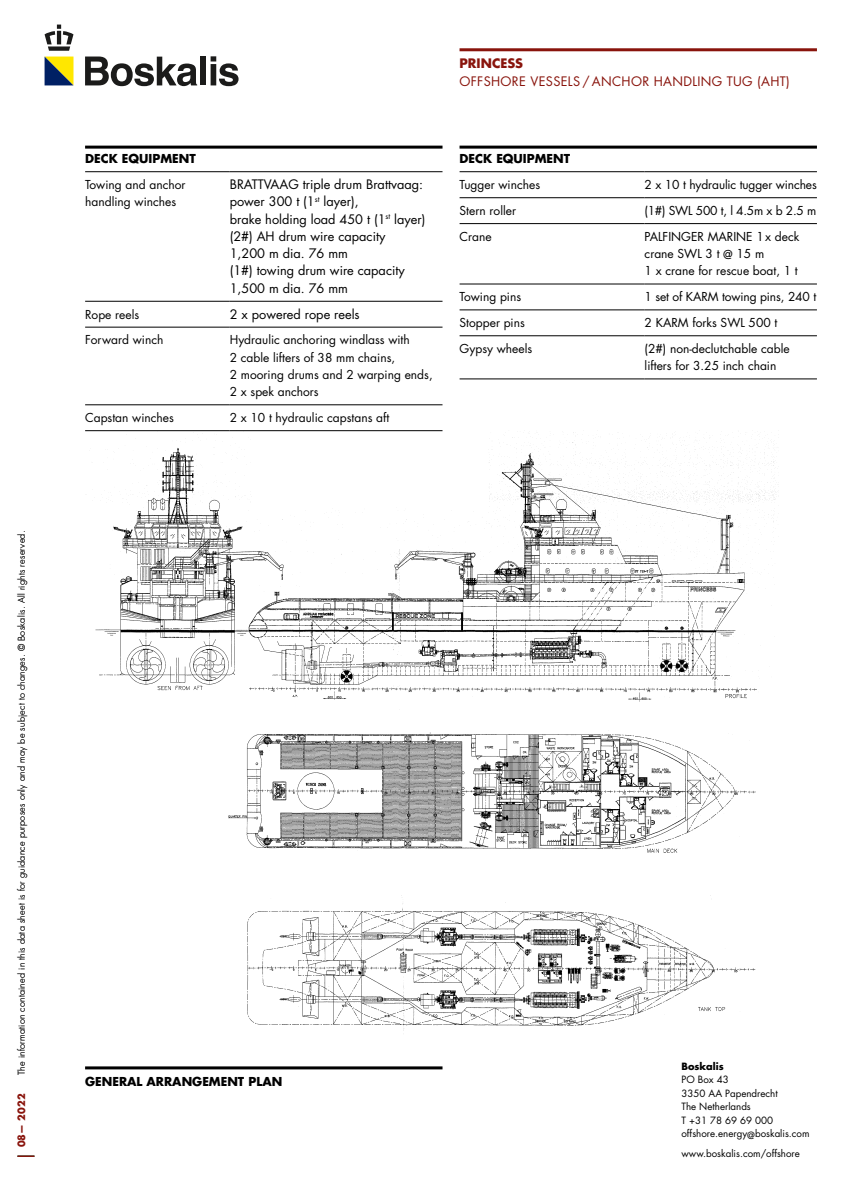
<style>
.page{position:relative;width:851px;height:1191px;background:#fff}
.page>*{position:absolute;margin:0;border:0;box-sizing:border-box;transform-origin:0 0}
._000_BOS_Body{font:12.75px/17.2px "Futura Std";color:#000}
._000_JEC_Subheading{font:12.75px "Futura Std";letter-spacing:.025em;color:#89140c}
._000_JEC_Subheading-2{font:700 12.75px "Futura Std";color:#89140c}
._000_BOS_Body-2{font:12px/17.2px "Futura Std";color:#000}
._000_BOS_Body_Subhea{font:700 12px "Futura Std";color:#000}
._000_JEC_Heading_3{font:700 12px "Futura Std";color:#000}
.t1{font:9.75px/13.5px "Futura Std";color:#000}
.t2{font:700 9.75px "Futura Std";color:#000}
._000_BOS_Code{font:700 9.75px "Futura Std";letter-spacing:.01em;color:#89140c}
.t3{font:300 9px "Futura Std";letter-spacing:.025em;color:#000}
</style>
<div class="page">
<svg style="left:45px;top:57px;width:28px;height:28px"></svg>
<svg style="left:85px;top:57px;width:112px;height:29px"></svg>
<div style="left:200px;top:57px;width:6px;height:28px;background:#1b1b1a"></div>
<svg style="left:210px;top:56px;width:28px;height:30px"></svg>
<svg style="left:45px;top:25px;width:28px;height:26px"></svg>
<svg style="left:17px;top:1155px;width:17px;height:2px"></svg>
<hr style="left:85px;top:1066px;width:357px;height:3px;background:#000">
<hr style="left:459px;top:48px;width:357px;height:3px;background:#89140c">
<hr style="left:85px;top:146px;width:357px;height:3px;background:#000">
<hr style="left:230px;top:404px;width:212px;height:1px;background:#000">
<hr style="left:85px;top:430px;width:145px;height:1px;background:#000">
<hr style="left:230px;top:430px;width:212px;height:1px;background:#000">
<hr style="left:85px;top:404px;width:145px;height:1px;background:#000">
<hr style="left:85px;top:171px;width:145px;height:1px;background:#000">
<hr style="left:230px;top:171px;width:212px;height:1px;background:#000">
<hr style="left:85px;top:301px;width:145px;height:1px;background:#000">
<hr style="left:230px;top:301px;width:212px;height:1px;background:#000">
<hr style="left:85px;top:327px;width:145px;height:1px;background:#000">
<hr style="left:230px;top:327px;width:212px;height:1px;background:#000">
<hr style="left:459px;top:146px;width:357px;height:3px;background:#000">
<hr style="left:459px;top:171px;width:185px;height:1px;background:#000">
<hr style="left:644px;top:171px;width:172px;height:1px;background:#000">
<hr style="left:459px;top:197px;width:185px;height:1px;background:#000">
<hr style="left:644px;top:197px;width:172px;height:1px;background:#000">
<hr style="left:459px;top:223px;width:185px;height:1px;background:#000">
<hr style="left:644px;top:223px;width:172px;height:1px;background:#000">
<hr style="left:459px;top:284px;width:185px;height:1px;background:#000">
<hr style="left:644px;top:284px;width:172px;height:1px;background:#000">
<hr style="left:459px;top:310px;width:185px;height:1px;background:#000">
<hr style="left:644px;top:310px;width:172px;height:1px;background:#000">
<hr style="left:459px;top:335px;width:185px;height:1px;background:#000">
<hr style="left:644px;top:335px;width:172px;height:1px;background:#000">
<hr style="left:459px;top:379px;width:185px;height:1px;background:#000">
<hr style="left:644px;top:379px;width:172px;height:1px;background:#000">
<img style="left:85px;top:431px;width:691px;height:600px">
<p class="t3" style="left:16px;top:1074px;width:546px;rotate:-90deg">The information contained in this data sheet is for guidance purposes only and may be subject to changes. © Boskalis. All rights reserved.</p>
<p class="_000_BOS_Code" style="left:15px;top:1147px;width:55px;rotate:-90deg">08— 2022</p>
<p class="_000_BOS_Body_Subhea" style="left:85px;top:151px;width:112px">DECK EQUIPMENT</p>
<p class="_000_BOS_Body-2" style="left:85px;top:176px;width:102px">Towing and anchor handling winches</p>
<p class="_000_BOS_Body" style="left:230px;top:176px;width:195px">BRATTVAAG triple drum Brattvaag: power 300 t (1<sup>st</sup> layer),</p>
<p class="_000_BOS_Body" style="left:230px;top:210px;width:197px">brake holding load 450 t (1<sup>st</sup> layer) (2#) AH drum wire capacity</p>
<p class="_000_BOS_Body" style="left:230px;top:245px;width:176px">1,200 m dia. 76 mm<br>(1#) towing drum wire capacity</p>
<p class="_000_BOS_Body" style="left:230px;top:279px;width:120px">1,500 m dia. 76 mm</p>
<p class="_000_BOS_Body-2" style="left:85px;top:305px;width:56px">Rope reels</p>
<p class="_000_BOS_Body" style="left:230px;top:305px;width:131px">2 x powered rope reels</p>
<p class="_000_BOS_Body-2" style="left:85px;top:331px;width:80px">Forward winch</p>
<p class="_000_BOS_Body-2" style="left:230px;top:331px;width:204px">Hydraulic anchoring windlass with<br>2 cable lifters of 38 mm chains,<br>2 mooring drums and 2 warping ends,</p>
<p class="_000_BOS_Body-2" style="left:230px;top:383px;width:90px">2 x spek anchors</p>
<p class="_000_BOS_Body-2" style="left:85px;top:409px;width:90px">Capstan winches</p>
<p class="_000_BOS_Body-2" style="left:230px;top:409px;width:161px">2 x 10 t hydraulic capstans aft</p>
<p class="_000_JEC_Subheading-2" style="left:459px;top:55px;width:65px">PRINCESS</p>
<p class="_000_JEC_Subheading" style="left:459px;top:73px;width:332px">OFFSHORE VESSELS / ANCHOR HANDLING TUG (AHT)</p>
<p class="_000_BOS_Body_Subhea" style="left:459px;top:151px;width:112px">DECK EQUIPMENT</p>
<p class="_000_BOS_Body-2" style="left:459px;top:176px;width:82px">Tugger winches</p>
<p class="_000_BOS_Body-2" style="left:644px;top:176px;width:174px">2 x 10 t hydraulic tugger winches</p>
<p class="_000_BOS_Body-2" style="left:459px;top:202px;width:58px">Stern roller</p>
<p class="_000_BOS_Body-2" style="left:644px;top:202px;width:173px">(1#) SWL 500 t, l 4.5m x b 2.5 m</p>
<p class="_000_BOS_Body-2" style="left:459px;top:228px;width:34px">Crane</p>
<p class="_000_BOS_Body-2" style="left:644px;top:228px;width:156px">PALFINGER MARINE 1x deck crane SWL 3 t @ 15 m<br>1 x crane for rescue boat, 1 t</p>
<p class="_000_BOS_Body-2" style="left:459px;top:288px;width:63px">Towing pins</p>
<p class="_000_BOS_Body-2" style="left:644px;top:288px;width:173px">1 set of KARM towing pins, 240 t</p>
<p class="_000_BOS_Body-2" style="left:459px;top:314px;width:67px">Stopper pins</p>
<p class="_000_BOS_Body-2" style="left:644px;top:314px;width:134px">2 KARM forks SWL 500 t</p>
<p class="_000_BOS_Body-2" style="left:459px;top:340px;width:74px">Gypsy wheels</p>
<p class="_000_BOS_Body-2" style="left:644px;top:340px;width:146px">(2#) non-declutchable cable</p>
<p class="_000_BOS_Body-2" style="left:644px;top:357px;width:133px">lifters for 3.25 inch chain</p>
<p class="_000_JEC_Heading_3" style="left:85px;top:1074px;width:199px">GENERAL ARRANGEMENT PLAN</p>
<p class="t2" style="left:681px;top:1059px;width:44px">Boskalis</p>
<p class="t1" style="left:681px;top:1073px;width:129px">PO Box 43<br>3350 AA Papendrecht<br>The Netherlands<br>T +31 78 69 69 000 offshore.energy@boskalis.com</p>
<p class="t1" style="left:681px;top:1146px;width:120px">www.boskalis.com/offshore</p>
</div>
